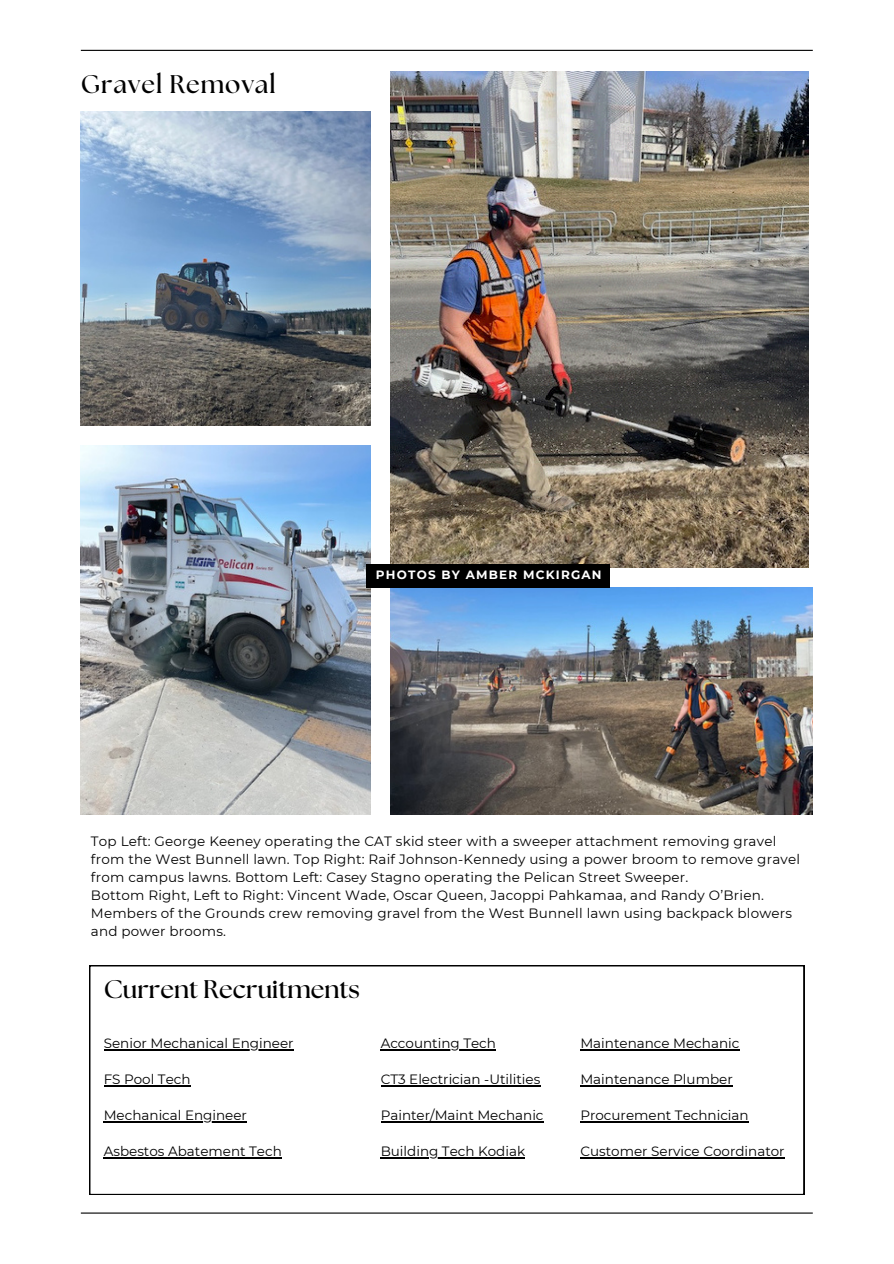
<style>
.page{position:relative;width:894px;height:1264px;background:#fff}
.page>*{position:absolute;margin:0;border:0;box-sizing:border-box;transform-origin:0 0}
.t1{font:700 25.5px "The Seasons";color:#000}
.t2{font:700 25.5px "The Seasons";letter-spacing:.04em;color:#000}
.t3{font:13.5px/18px "Montserrat";letter-spacing:.015em;color:#000}
.t4{font:700 12px "Montserrat";letter-spacing:.1em;color:#fff}
</style>
<div class="page">
<hr style="left:81px;top:50px;width:731px;height:1px;background:#000">
<hr style="left:81px;top:1212px;width:731px;height:1px;background:#000">
<svg style="left:89px;top:965px;width:715px;height:229px"></svg>
<hr style="left:104px;top:1049px;width:189px;height:1px;background:#000">
<hr style="left:104px;top:1085px;width:87px;height:1px;background:#000">
<hr style="left:104px;top:1121px;width:143px;height:1px;background:#000">
<hr style="left:104px;top:1157px;width:178px;height:1px;background:#000">
<hr style="left:380px;top:1049px;width:116px;height:1px;background:#000">
<hr style="left:380px;top:1085px;width:160px;height:1px;background:#000">
<hr style="left:380px;top:1121px;width:163px;height:1px;background:#000">
<hr style="left:380px;top:1157px;width:145px;height:1px;background:#000">
<hr style="left:580px;top:1049px;width:159px;height:1px;background:#000">
<hr style="left:580px;top:1085px;width:152px;height:1px;background:#000">
<hr style="left:580px;top:1121px;width:168px;height:1px;background:#000">
<hr style="left:580px;top:1157px;width:204px;height:1px;background:#000">
<img style="left:81px;top:112px;width:289px;height:314px">
<img style="left:390px;top:71px;width:418px;height:496px">
<img style="left:81px;top:446px;width:289px;height:368px">
<img style="left:390px;top:587px;width:422px;height:228px">
<div style="left:366px;top:564px;width:243px;height:23px;background:#000"></div>
<p class="t2" style="left:81px;top:73px;width:196px">Gravel Removal</p>
<p class="t4" style="left:376px;top:567px;width:227px">PHOTOS BY AMBER MCKIRGAN</p>
<p class="t3" style="left:91px;top:831px;width:710px">Top Left: George Keeney operating the CAT skid steer with a sweeper attachment removing gravel from the West Bunnell lawn. Top Right: Raif Johnson-Kennedy using a power broom to remove gravel from campus lawns. Bottom Left: Casey Stagno operating the Pelican Street Sweeper.</p>
<p class="t3" style="left:91px;top:885px;width:702px">Bottom Right, Left to Right: Vincent Wade, Oscar Queen, Jacoppi Pahkamaa, and Randy O’Brien.<br>Members of the Grounds crew removing gravel from the West Bunnell lawn using backpack blowers and power brooms.</p>
<h1 class="t1" style="left:104px;top:977px;width:258px">Current Recruitments</h1>
<p class="t3" style="left:104px;top:1034px;width:191px">Senior Mechanical Engineer</p>
<p class="t3" style="left:104px;top:1070px;width:88px">FS Pool Tech</p>
<p class="t3" style="left:104px;top:1106px;width:145px">Mechanical Engineer</p>
<p class="t3" style="left:104px;top:1142px;width:179px">Asbestos Abatement Tech</p>
<p class="t3" style="left:380px;top:1034px;width:117px">Accounting Tech</p>
<p class="t3" style="left:380px;top:1070px;width:161px">CT3 Electrician -Utilities</p>
<p class="t3" style="left:380px;top:1106px;width:164px">Painter/Maint Mechanic</p>
<p class="t3" style="left:380px;top:1142px;width:146px">Building Tech Kodiak</p>
<p class="t3" style="left:580px;top:1034px;width:160px">Maintenance Mechanic</p>
<p class="t3" style="left:580px;top:1070px;width:154px">Maintenance Plumber</p>
<p class="t3" style="left:580px;top:1106px;width:170px">Procurement Technician</p>
<p class="t3" style="left:580px;top:1142px;width:206px">Customer Service Coordinator</p>
</div>
